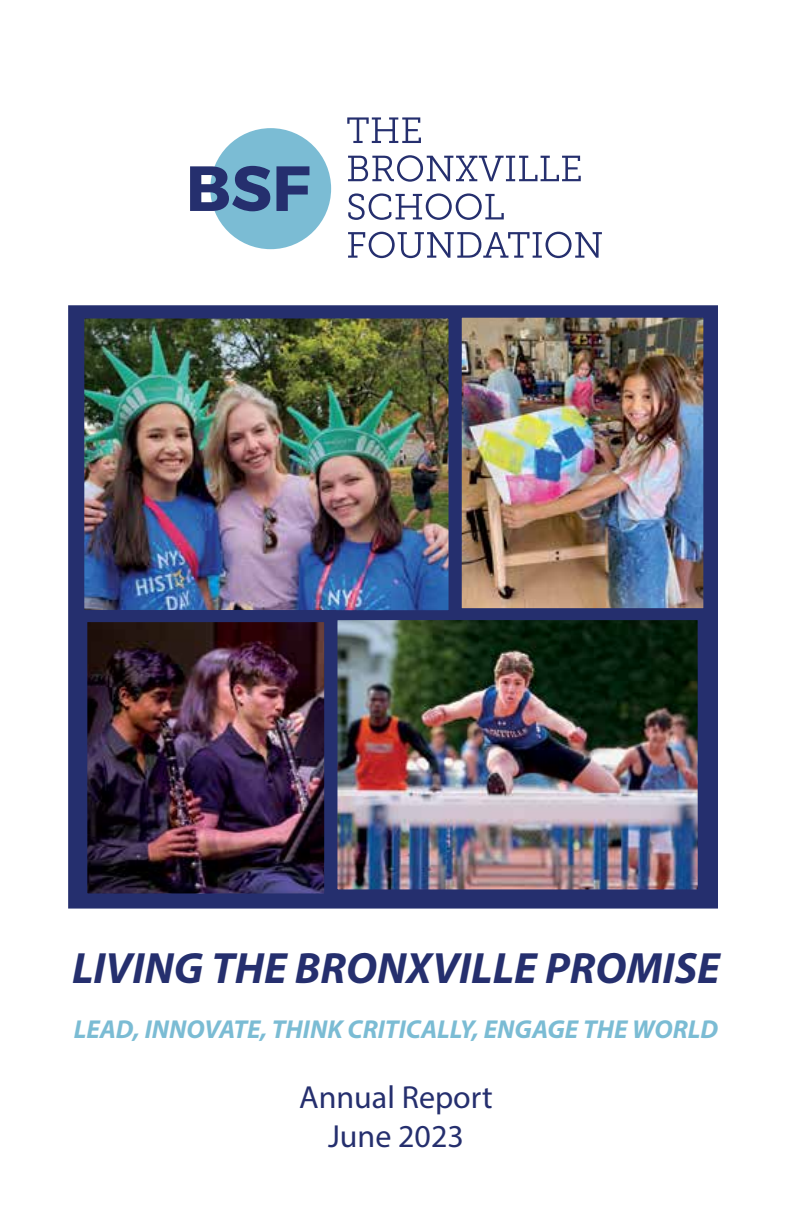
<style>
.page{position:relative;width:792px;height:1224px;background:#fff}
.page>*{position:absolute;margin:0;border:0;box-sizing:border-box;transform-origin:0 0}
.t1{font:italic 700 44px "Myriad Pro";color:#252f6e}
.t2{font:32px/38.4px "Myriad Pro";color:#252f6e;text-align:center}
.t3{font:italic 700 26px "Myriad Pro";color:#7bbcd4}
</style>
<div class="page">
<img style="left:338px;top:621px;width:359px;height:267px">
<div style="left:325px;top:608px;width:385px;height:293px;border:12px solid #252f6e"></div>
<img style="left:463px;top:319px;width:239px;height:288px">
<div style="left:454px;top:310px;width:257px;height:306px;border:8px solid #252f6e"></div>
<img style="left:85px;top:320px;width:363px;height:289px">
<div style="left:76px;top:311px;width:381px;height:307px;border:8px solid #252f6e"></div>
<img style="left:88px;top:623px;width:235px;height:269px">
<div style="left:75px;top:610px;width:261px;height:295px;border:12px solid #252f6e"></div>
<div style="left:68px;top:305px;width:650px;height:604px;border:12px solid #252f6e"></div>
<div style="left:210px;top:128px;width:121px;height:121px;background:#7bbcd4;border-radius:50%"></div>
<svg style="left:347px;top:117px;width:74px;height:26px"></svg>
<svg style="left:348px;top:155px;width:233px;height:27px"></svg>
<svg style="left:348px;top:193px;width:156px;height:27px"></svg>
<svg style="left:348px;top:232px;width:254px;height:26px"></svg>
<svg style="left:190px;top:166px;width:80px;height:45px"></svg>
<svg style="left:276px;top:166px;width:33px;height:45px"></svg>
<h1 class="t1" style="left:72px;top:939px;width:649px">LIVING THE BRONXVILLE PROMISE</h1>
<p class="t3" style="left:74px;top:1012px;width:646px">LEAD, INNOVATE, THINK CRITICALLY, ENGAGE THE WORLD</p>
<p class="t2" style="left:299px;top:1078px;width:195px">Annual Report<br>June 2023</p>
</div>
